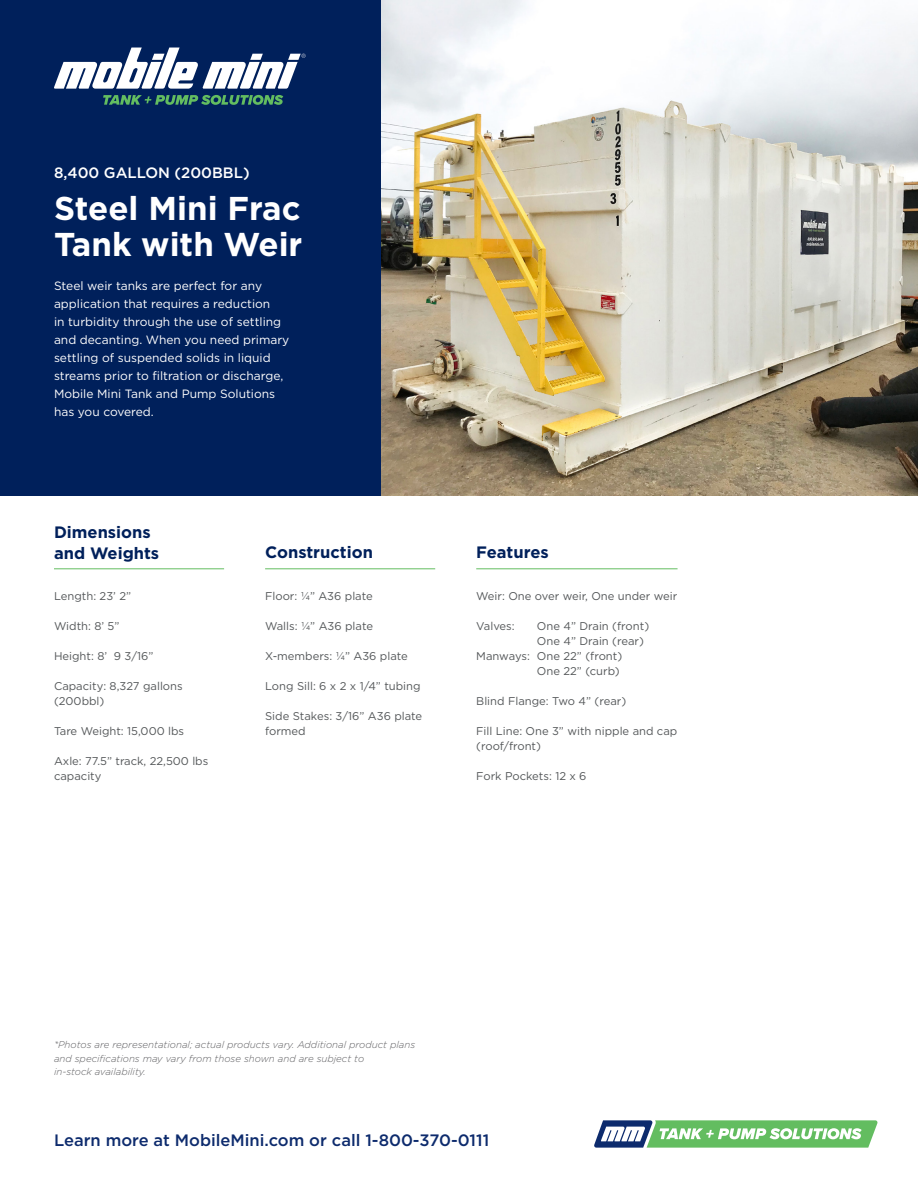
<style>
.page{position:relative;width:918px;height:1188px;background:#fff}
.page>*{position:absolute;margin:0;border:0;box-sizing:border-box;transform-origin:0 0}
.t1{font:700 33px/36px "Gotham";color:#fff}
.t2{font:500 16.5px "Gotham";color:#0d2b6d}
.t3{font:700 16.5px/21px "Gotham";color:#00205b}
.t4{font:500 15px "Gotham";color:#fff}
.t5{font:12px/18px "Gotham";color:#fff}
.t6{font:11.25px/15px "Gotham";color:#545759}
.t7{font:italic 300 9.75px/13.5px "Gotham";color:#5f5f62}
</style>
<div class="page">
<svg style="left:594px;top:1120px;width:284px;height:28px"></svg>
<img style="left:380px;top:0;width:538px;height:496px">
<div style="left:0;top:0;width:380px;height:496px;background:#00205b"></div>
<svg style="left:103px;top:95px;width:180px;height:10px"></svg>
<svg style="left:54px;top:48px;width:252px;height:41px"></svg>
<hr style="left:54px;top:568px;width:170px;height:1px;background:#63bd60">
<hr style="left:265px;top:568px;width:170px;height:1px;background:#63bd60">
<hr style="left:476px;top:568px;width:202px;height:1px;background:#63bd60">
<p class="t4" style="left:54px;top:163px;width:197px">8,400 GALLON (200BBL)</p>
<p class="t1" style="left:54px;top:190px;width:250px">Steel Mini Frac<br>Tank with Weir</p>
<p class="t5" style="left:54px;top:277px;width:237px">Steel weir tanks are perfect for any application that requires a reduction<br>in turbidity through the use of settling and decanting. When you need primary settling of suspended solids in liquid streams prior to filtration or discharge, Mobile Mini Tank and Pump Solutions has you covered.</p>
<p class="t3" style="left:54px;top:522px;width:107px">Dimensions and Weights</p>
<p class="t6" style="left:54px;top:588px;width:79px">Length: 23’ 2”</p>
<p class="t6" style="left:54px;top:618px;width:67px">Width: 8’ 5”</p>
<p class="t6" style="left:54px;top:648px;width:101px">Height: 8’ 9 3/16”</p>
<p class="t6" style="left:54px;top:678px;width:130px">Capacity: 8,327 gallons (200bbl)</p>
<p class="t6" style="left:54px;top:723px;width:132px">Tare Weight: 15,000 lbs</p>
<p class="t6" style="left:54px;top:753px;width:156px">Axle: 77.5” track, 22,500 lbs capacity</p>
<p class="t3" style="left:265px;top:541px;width:109px">Construction</p>
<p class="t6" style="left:265px;top:588px;width:109px">Floor: ¼” A36 plate</p>
<p class="t6" style="left:265px;top:618px;width:109px">Walls: ¼” A36 plate</p>
<p class="t6" style="left:265px;top:648px;width:144px">X-members: ¼” A36 plate</p>
<p class="t6" style="left:265px;top:678px;width:157px">Long Sill: 6 x 2 x 1/4” tubing</p>
<p class="t6" style="left:265px;top:708px;width:159px">Side Stakes: 3/16” A36 plate formed</p>
<p class="t3" style="left:476px;top:541px;width:74px">Features</p>
<p class="t6" style="left:476px;top:588px;width:203px">Weir: One over weir, One under weir</p>
<p class="t6" style="left:476px;top:618px;width:40px">Valves:</p>
<p class="t6" style="left:537px;top:618px;width:114px">One 4” Drain (front)</p>
<p class="t6" style="left:537px;top:633px;width:109px">One 4” Drain (rear)</p>
<p class="t6" style="left:476px;top:648px;width:148px">Manways: One 22” (front)</p>
<p class="t6" style="left:537px;top:663px;width:84px">One 22” (curb)</p>
<p class="t6" style="left:476px;top:693px;width:152px">Blind Flange: Two 4” (rear)</p>
<p class="t6" style="left:476px;top:723px;width:203px">Fill Line: One 3” with nipple and cap (roof/front)</p>
<p class="t6" style="left:476px;top:768px;width:112px">Fork Pockets: 12 x 6</p>
<p class="t7" style="left:54px;top:1038px;width:363px">*Photos are representational; actual products vary. Additional product plans and specifications may vary from those shown and are subject to</p>
<p class="t7" style="left:54px;top:1065px;width:93px">in-stock availability.</p>
<p class="t2" style="left:54px;top:1129px;width:437px">Learn more at MobileMini.com or call 1-800-370-0111</p>
</div>
